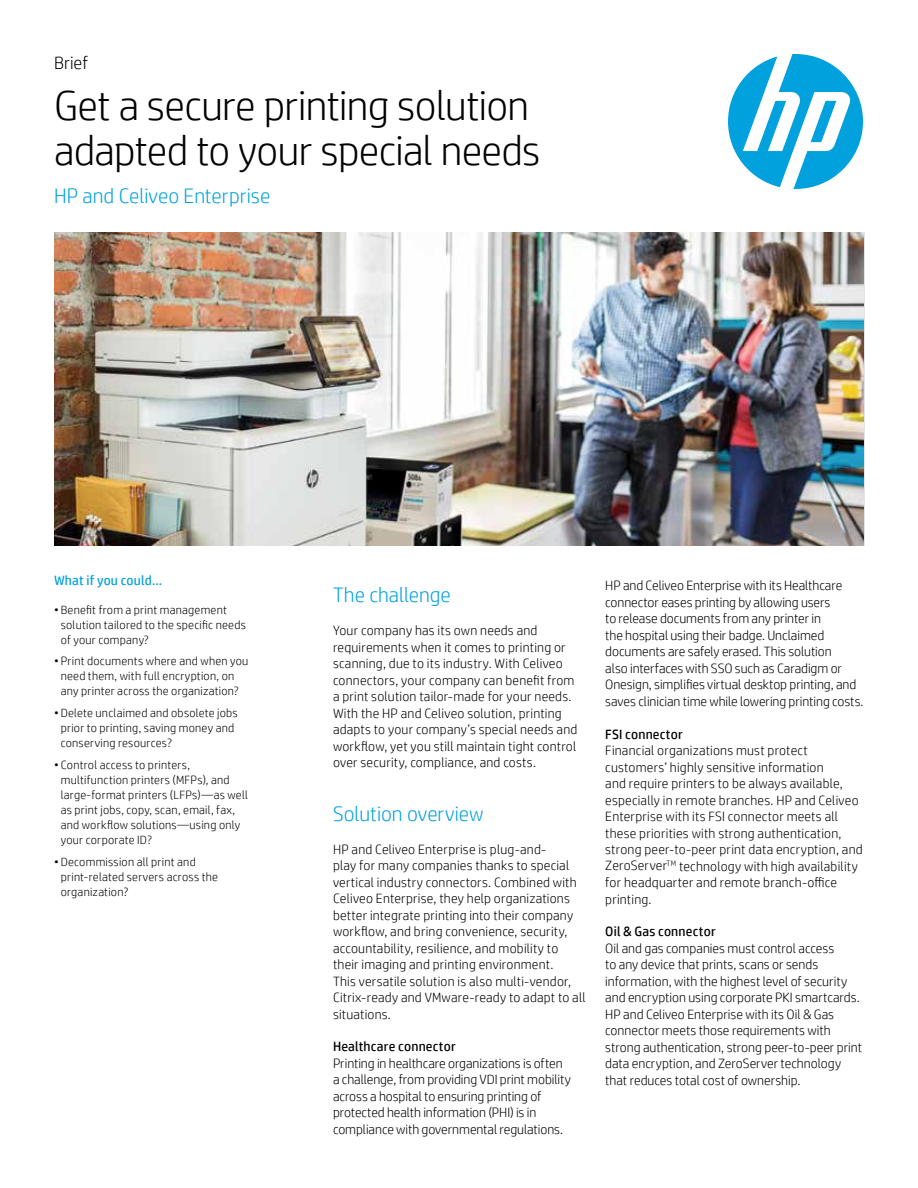
<style>
.page{position:relative;width:918px;height:1188px;background:#fff}
.page>*{position:absolute;margin:0;border:0;box-sizing:border-box;transform-origin:0 0}
.t1{font:300 42px/45px "HP Simplified";letter-spacing:-.015em;color:#000}
.t2{font:300 21px "HP Simplified";color:#00a1dd}
.t3{font:300 18px "HP Simplified";color:#000}
.t4{font:300 13.5px/16.5px "HP Simplified";letter-spacing:.01em;color:#000}
.t5{font:13.5px "HP Simplified";letter-spacing:.015em;color:#000}
.t6{font:13.5px "HP Simplified";letter-spacing:.015em;color:#00a1dd}
.t7{font:300 12px/15px "HP Simplified";letter-spacing:.02em;color:#000}
</style>
<div class="page">
<svg style="left:728px;top:54px;width:135px;height:135px"></svg>
<img style="left:54px;top:232px;width:810px;height:314px">
<h3 class="t3" style="left:54px;top:52px;width:36px">Brief</h3>
<h1 class="t1" style="left:54px;top:83px;width:488px">Get a secure printing solution adapted to your special needs</h1>
<h2 class="t2" style="left:54px;top:184px;width:218px">HP and Celiveo Enterprise</h2>
<p class="t6" style="left:54px;top:573px;width:110px">What if you could…</p>
<p class="t7" style="left:61px;top:602px;width:187px;text-indent:-7px">• Benefit from a print management solution tailored to the specific needs of your company?</p>
<p class="t7" style="left:61px;top:654px;width:189px;text-indent:-7px">• Print documents where and when you need them, with full encryption, on any printer across the organization?</p>
<p class="t7" style="left:61px;top:705px;width:179px;text-indent:-7px">• Delete unclaimed and obsolete jobs prior to printing, saving money and conserving resources?</p>
<p class="t7" style="left:61px;top:757px;width:189px;text-indent:-7px">• Control access to printers, multifunction printers (MFPs), and large-format printers (LFPs)—as well as print jobs, copy, scan, email, fax, and workflow solutions—using only your corporate ID?</p>
<p class="t7" style="left:61px;top:854px;width:159px;text-indent:-7px">• Decommission all print and print-related servers across the organization?</p>
<h2 class="t2" style="left:333px;top:583px;width:119px">The challenge</h2>
<p class="t4" style="left:333px;top:622px;width:246px">Your company has its own needs and requirements when it comes to printing or scanning, due to its industry. With Celiveo connectors, your company can benefit from a print solution tailor-made for your needs.<br>With the HP and Celiveo solution, printing adapts to your company’s special needs and workflow, yet you still maintain tight control over security, compliance, and costs.</p>
<h2 class="t2" style="left:333px;top:802px;width:152px">Solution overview</h2>
<p class="t4" style="left:333px;top:841px;width:254px">HP and Celiveo Enterprise is plug-and-<br>play for many companies thanks to special vertical industry connectors. Combined with Celiveo Enterprise, they help organizations better integrate printing into their company workflow, and bring convenience, security, accountability, resilience, and mobility to their imaging and printing environment.<br>This versatile solution is also multi-vendor, Citrix-ready and VMware-ready to adapt to all situations.</p>
<p class="t5" style="left:333px;top:1039px;width:124px">Healthcare connector</p>
<p class="t4" style="left:333px;top:1055px;width:239px">Printing in healthcare organizations is often a challenge, from providing VDI print mobility across a hospital to ensuring printing of protected health information (PHI) is in compliance with governmental regulations.</p>
<p class="t4" style="left:605px;top:577px;width:260px">HP and Celiveo Enterprise with its Healthcare connector eases printing by allowing users<br>to release documents from any printer in<br>the hospital using their badge. Unclaimed documents are safely erased. This solution<br>also interfaces with SSO such as Caradigm or Onesign, simplifies virtual desktop printing, and saves clinician time while lowering printing costs.</p>
<p class="t5" style="left:605px;top:726px;width:79px">FSI connector</p>
<p class="t4" style="left:605px;top:742px;width:259px">Financial organizations must protect customers’ highly sensitive information<br>and require printers to be always available, especially in remote branches. HP and Celiveo Enterprise with its FSI connector meets all these priorities with strong authentication, strong peer-to-peer print data encryption, and ZeroServer<sup>TM</sup> technology with high availability for headquarter and remote branch-office printing.</p>
<p class="t5" style="left:605px;top:924px;width:112px">Oil &amp; Gas connector</p>
<p class="t4" style="left:605px;top:940px;width:258px">Oil and gas companies must control access<br>to any device that prints, scans or sends information, with the highest level of security and encryption using corporate PKI smartcards.<br>HP and Celiveo Enterprise with its Oil &amp; Gas connector meets those requirements with strong authentication, strong peer-to-peer print data encryption, and ZeroServer technology that reduces total cost of ownership.</p>
</div>
